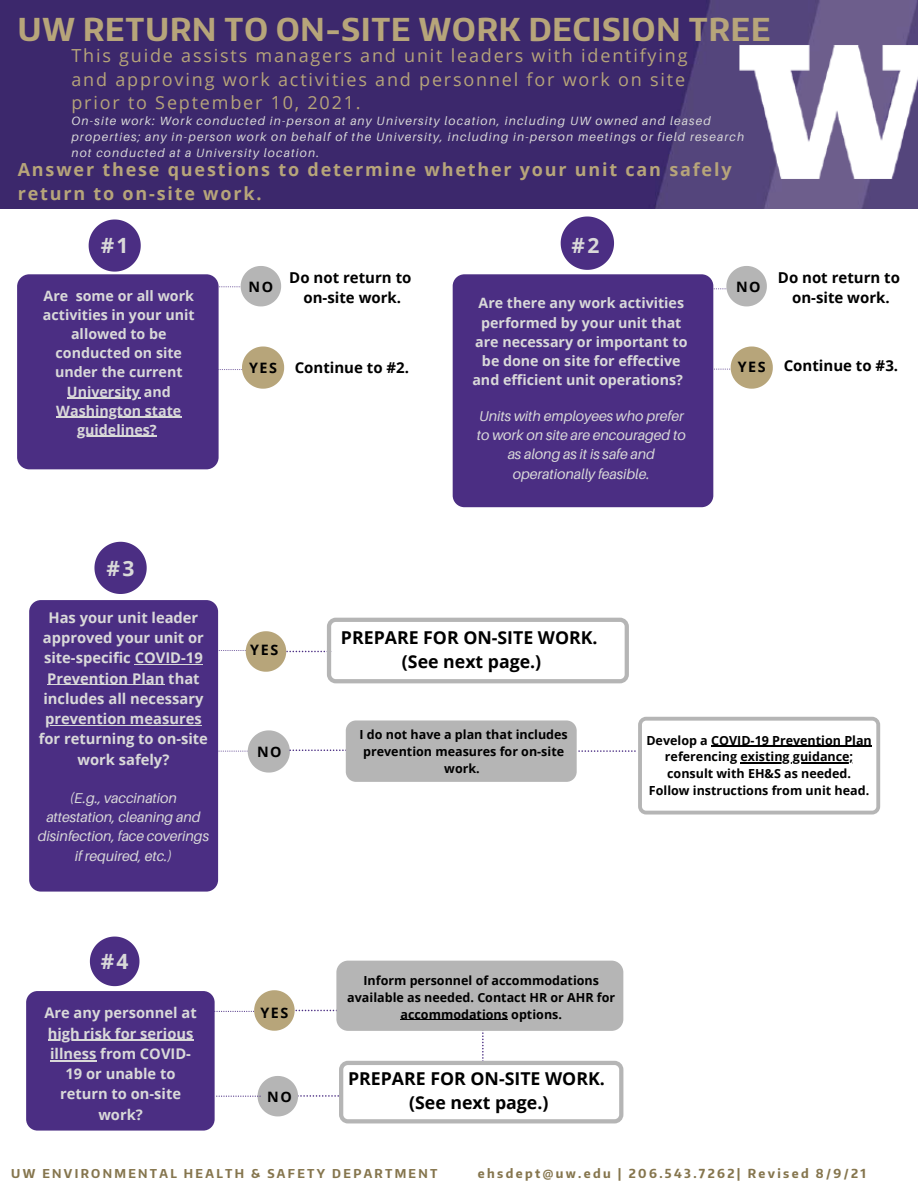
<style>
.page{position:relative;width:918px;height:1188px;background:#fff}
.page>*{position:absolute;margin:0;border:0;box-sizing:border-box;transform-origin:0 0}
.t1{font:700 31.5px "Encode Sans Narrow";letter-spacing:.03em;color:#b7a57a}
.t2{font:700 21px "Open Sans";color:#d9d9d9}
.t3{font:18px/23.7px "Open Sans";letter-spacing:.1em;color:#b7a57a}
.t4{font:700 18px/23.7px "Open Sans";letter-spacing:.1em;color:#b7a57a}
.t5{font:700 17.7px "Open Sans";color:#000}
.t6{font:700 15px "Open Sans";color:#000}
.t7{font:700 14.7px/20.2px "Open Sans";color:#d9d9d9;text-align:center}
.t8{font:700 14.4px "Open Sans";letter-spacing:.11em;color:#000}
.t9{font:700 14.25px/19.2px "Open Sans";color:#d9d9d9;text-align:center}
.t10{font:italic 14.25px/19.2px "Aileron";color:#d9d9d9;text-align:center}
.t11{font:700 12.6px/17px "Open Sans";color:#000;text-align:center}
.t12{font:700 12.45px "Encode Sans Narrow";letter-spacing:.19em;color:#85754d}
.t13{font:700 12.15px "Encode Sans Narrow";letter-spacing:.19em;color:#85754d}
.t14{font:italic 12px/16px "Aileron";letter-spacing:.1em;color:#d9d9d9}
</style>
<div class="page">
<svg style="left:219px;top:346px;width:65px;height:43px"></svg>
<svg style="left:89px;top:220px;width:52px;height:52px"></svg>
<svg style="left:219px;top:266px;width:62px;height:40px"></svg>
<div style="left:453px;top:274px;width:260px;height:233px;background:#4b2e83;border-radius:12px"></div>
<svg style="left:561px;top:217px;width:53px;height:53px"></svg>
<svg style="left:713px;top:346px;width:60px;height:43px"></svg>
<svg style="left:707px;top:266px;width:60px;height:40px"></svg>
<svg style="left:94px;top:542px;width:53px;height:52px"></svg>
<svg style="left:90px;top:937px;width:49px;height:49px"></svg>
<div style="left:26px;top:991px;width:189px;height:140px;background:#4b2e83;border-radius:11px"></div>
<div style="left:17px;top:274px;width:202px;height:195px;background:#4b2e83;border-radius:12px"></div>
<div style="left:29px;top:600px;width:189px;height:292px;background:#4b2e83;border-radius:12px"></div>
<div style="left:336px;top:961px;width:287px;height:70px;background:#b5b5b5;border-radius:12px"></div>
<svg style="left:218px;top:730px;width:128px;height:43px"></svg>
<div style="left:346px;top:720px;width:231px;height:62px;background:#b5b5b5;border-radius:10px"></div>
<svg style="left:218px;top:618px;width:411px;height:65px"></svg>
<img style="left:0;top:0;width:918px;height:208px">
<hr style="left:67px;top:398px;width:73px;height:1px;background:#d9d9d9">
<hr style="left:56px;top:417px;width:125px;height:1px;background:#d9d9d9">
<hr style="left:77px;top:436px;width:73px;height:1px;background:#d9d9d9">
<hr style="left:135px;top:664px;width:68px;height:1px;background:#d9d9d9">
<hr style="left:47px;top:684px;width:118px;height:1px;background:#d9d9d9">
<hr style="left:45px;top:725px;width:157px;height:1px;background:#d9d9d9">
<hr style="left:48px;top:1040px;width:145px;height:1px;background:#d9d9d9">
<hr style="left:50px;top:1060px;width:47px;height:1px;background:#d9d9d9">
<svg style="left:212px;top:990px;width:411px;height:133px"></svg>
<svg style="left:578px;top:717px;width:302px;height:98px"></svg>
<p class="t1" style="left:18px;top:8px;width:754px">UW RETURN TO ON-SITE WORK DECISION TREE</p>
<p class="t3" style="left:71px;top:43px;width:618px">This guide assists managers and unit leaders with identifying and approving work activities and personnel for work on site prior to September 10, 2021.</p>
<p class="t14" style="left:71px;top:112px;width:674px">On-site work: Work conducted in-person at any University location, including UW owned and leased properties; any in-person work on behalf of the University, including in-person meetings or field research not conducted at a University location.</p>
<p class="t4" style="left:18px;top:158px;width:715px">Answer these questions to determine whether your unit can safely return to on-site work.</p>
<p class="t2" style="left:101px;top:231px;width:29px">#1</p>
<p class="t9" style="left:43px;top:286px;width:153px">Are some or all work activities in your unit allowed to be conducted on site under the current<br>University and<br>Washington state guidelines?</p>
<p class="t2" style="left:107px;top:554px;width:29px">#3</p>
<p class="t7" style="left:43px;top:607px;width:163px">Has your unit leader approved your unit or</p>
<p class="t7" style="left:39px;top:647px;width:171px">site-specific COVID-19<br>Prevention Plan that includes all necessary prevention measures for returning to on-site work safely?</p>
<p class="t10" style="left:38px;top:788px;width:173px">(E.g., vaccination attestation, cleaning and disinfection, face coverings if required, etc.)</p>
<p class="t2" style="left:101px;top:946px;width:29px">#4</p>
<p class="t7" style="left:44px;top:1003px;width:154px">Are any personnel at high risk for serious illness from COVID-<br>19 or unable to return to on-site work?</p>
<p class="t8" style="left:249px;top:277px;width:26px">NO</p>
<p class="t8" style="left:249px;top:358px;width:30px">YES</p>
<p class="t2" style="left:571px;top:231px;width:29px">#2</p>
<p class="t6" style="left:289px;top:267px;width:124px">Do not return to</p>
<p class="t6" style="left:303px;top:287px;width:99px">on-site work.</p>
<p class="t8" style="left:736px;top:277px;width:26px">NO</p>
<p class="t9" style="left:472px;top:293px;width:217px">Are there any work activities performed by your unit that are necessary or important to be done on site for effective and efficient unit operations?</p>
<p class="t6" style="left:295px;top:356px;width:116px">Continue to #2.</p>
<p class="t8" style="left:738px;top:357px;width:30px">YES</p>
<p class="t10" style="left:477px;top:406px;width:210px">Units with employees who prefer to work on site are encouraged to as along as it is safe and operationally feasible.</p>
<p class="t6" style="left:778px;top:267px;width:124px">Do not return to</p>
<p class="t6" style="left:792px;top:287px;width:99px">on-site work.</p>
<p class="t6" style="left:784px;top:355px;width:116px">Continue to #3.</p>
<p class="t8" style="left:250px;top:640px;width:30px">YES</p>
<p class="t8" style="left:257px;top:741px;width:26px">NO</p>
<p class="t5" style="left:341px;top:625px;width:258px">PREPARE FOR ON-SITE WORK.</p>
<p class="t5" style="left:402px;top:649px;width:141px">(See next page.)</p>
<p class="t11" style="left:360px;top:726px;width:210px">I do not have a plan that includes prevention measures for on-site work.</p>
<p class="t11" style="left:646px;top:731px;width:227px">Develop a COVID-19 Prevention Plan referencing existing guidance; consult with EH&amp;S as needed.</p>
<p class="t11" style="left:649px;top:781px;width:222px">Follow instructions from unit head.</p>
<p class="t11" style="left:347px;top:971px;width:270px">Inform personnel of accommodations available as needed. Contact HR or AHR for</p>
<p class="t8" style="left:260px;top:1003px;width:30px">YES</p>
<p class="t11" style="left:401px;top:1005px;width:163px">accommodations options.</p>
<p class="t8" style="left:267px;top:1086px;width:26px">NO</p>
<p class="t5" style="left:348px;top:1066px;width:258px">PREPARE FOR ON-SITE WORK.</p>
<p class="t5" style="left:409px;top:1091px;width:141px">(See next page.)</p>
<p class="t13" style="left:11px;top:1165px;width:428px">UW ENVIRONMENTAL HEALTH &amp; SAFETY DEPARTMENT</p>
<p class="t12" style="left:478px;top:1165px;width:390px">ehsdept@uw.edu | 206.543.7262| Revised 8/9/21</p>
</div>
